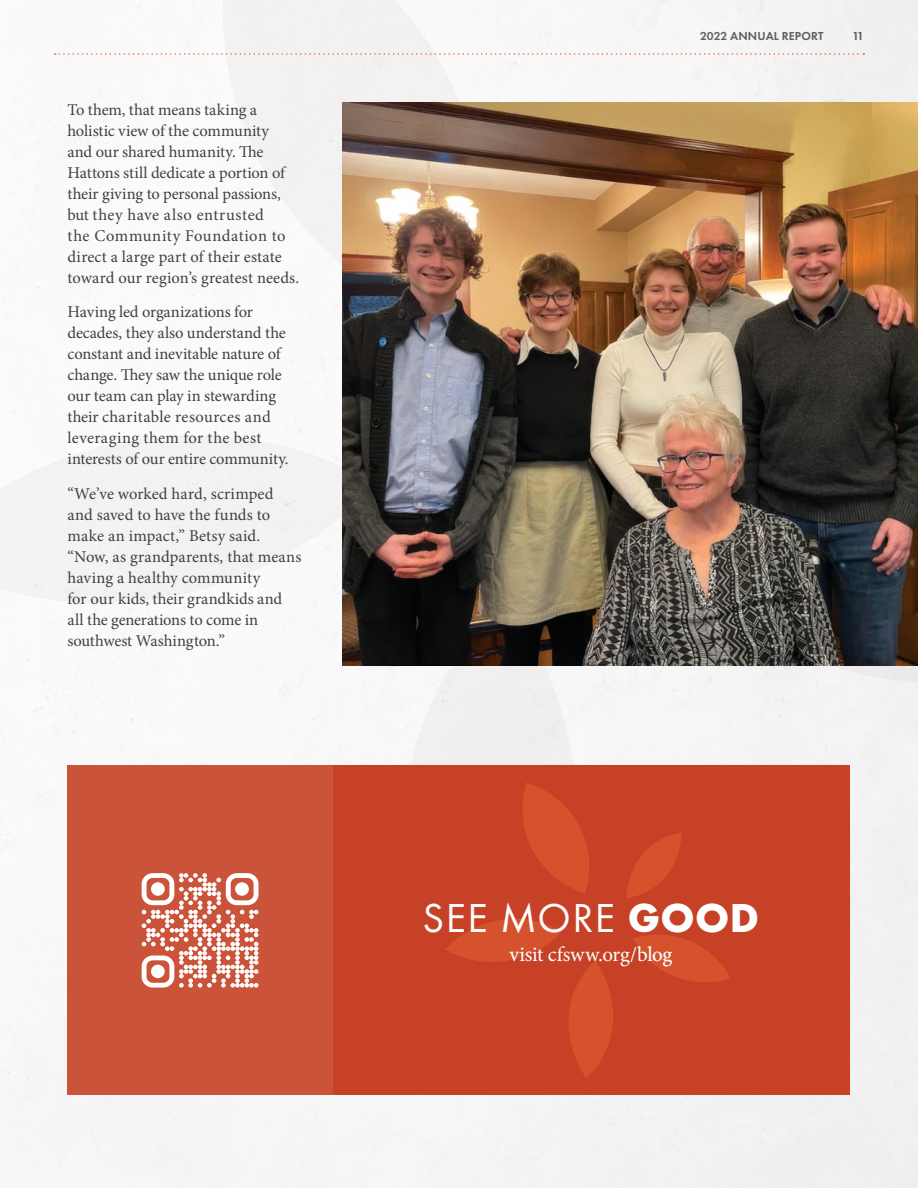
<style>
.page{position:relative;width:918px;height:1188px;background:#fff}
.page>*{position:absolute;margin:0;border:0;box-sizing:border-box;transform-origin:0 0}
.t1{font:42px "Futura PT";letter-spacing:.035em;color:#fff}
.t2{font:21px "Minion Pro";letter-spacing:-.015em;color:#fff}
.t3{font:16.5px/21px "Minion Pro";letter-spacing:.005em;color:#414042}
.t4{font:600 12px "Futura PT";letter-spacing:.01em;color:#58595b}
.s1{font-weight:700}
</style>
<div class="page">
<img style="left:0;top:0;width:918px;height:1188px">
<svg style="left:382px;top:665px;width:216px;height:101px;fill:#f1f0ee"></svg>
<svg style="left:0;top:420px;width:342px;height:198px;fill:#f4f3f1"></svg>
<svg style="left:219px;top:0;width:268px;height:336px;fill:#f3f3f0"></svg>
<svg style="left:654px;top:665px;width:264px;height:20px;fill:#f3f3f3"></svg>
<img style="left:342px;top:103px;width:576px;height:562px">
<div style="left:68px;top:766px;width:782px;height:329px;background:#c64125"></div>
<div style="left:68px;top:766px;width:265px;height:329px;background:#cb533a"></div>
<svg style="left:142px;top:873px;width:117px;height:115px"></svg>
<div style="left:151px;top:882px;width:14px;height:14px;background:#fff;border-radius:50%"></div>
<div style="left:235px;top:882px;width:14px;height:14px;background:#fff;border-radius:50%"></div>
<div style="left:151px;top:965px;width:14px;height:13px;background:#fff;border-radius:50%"></div>
<svg style="left:446px;top:919px;width:167px;height:159px"></svg>
<svg style="left:627px;top:833px;width:54px;height:65px"></svg>
<svg style="left:523px;top:783px;width:66px;height:110px"></svg>
<svg style="left:633px;top:935px;width:97px;height:47px"></svg>
<p class="t3" style="left:68px;top:99px;width:233px">To them, that means taking a holistic view of the community<br>and our shared humanity. The<br>Hattons still dedicate a portion of their giving to personal passions, but they have also entrusted<br>the Community Foundation to direct a large part of their estate toward our region’s greatest needs.</p>
<p class="t3" style="left:68px;top:301px;width:223px">Having led organizations for decades, they also understand the constant and inevitable nature of change. They saw the unique role our team can play in stewarding their charitable resources and leveraging them for the best interests of our entire community.</p>
<p class="t3" style="left:68px;top:483px;width:235px">“We’ve worked hard, scrimped and saved to have the funds to make an impact,” Betsy said. “Now, as grandparents, that means having a healthy community<br>for our kids, their grandkids and all the generations to come in southwest Washington.”</p>
<p class="t4" style="left:700px;top:28px;width:125px">2022 ANNUAL REPORT</p>
<p class="t4" style="left:853px;top:28px;width:13px">11</p>
<h1 class="t1" style="left:422px;top:893px;width:338px">SEE MORE <span class="s1">GOOD</span></h1>
<p class="t2" style="left:509px;top:940px;width:165px">visit cfsww.org/blog</p>
</div>
